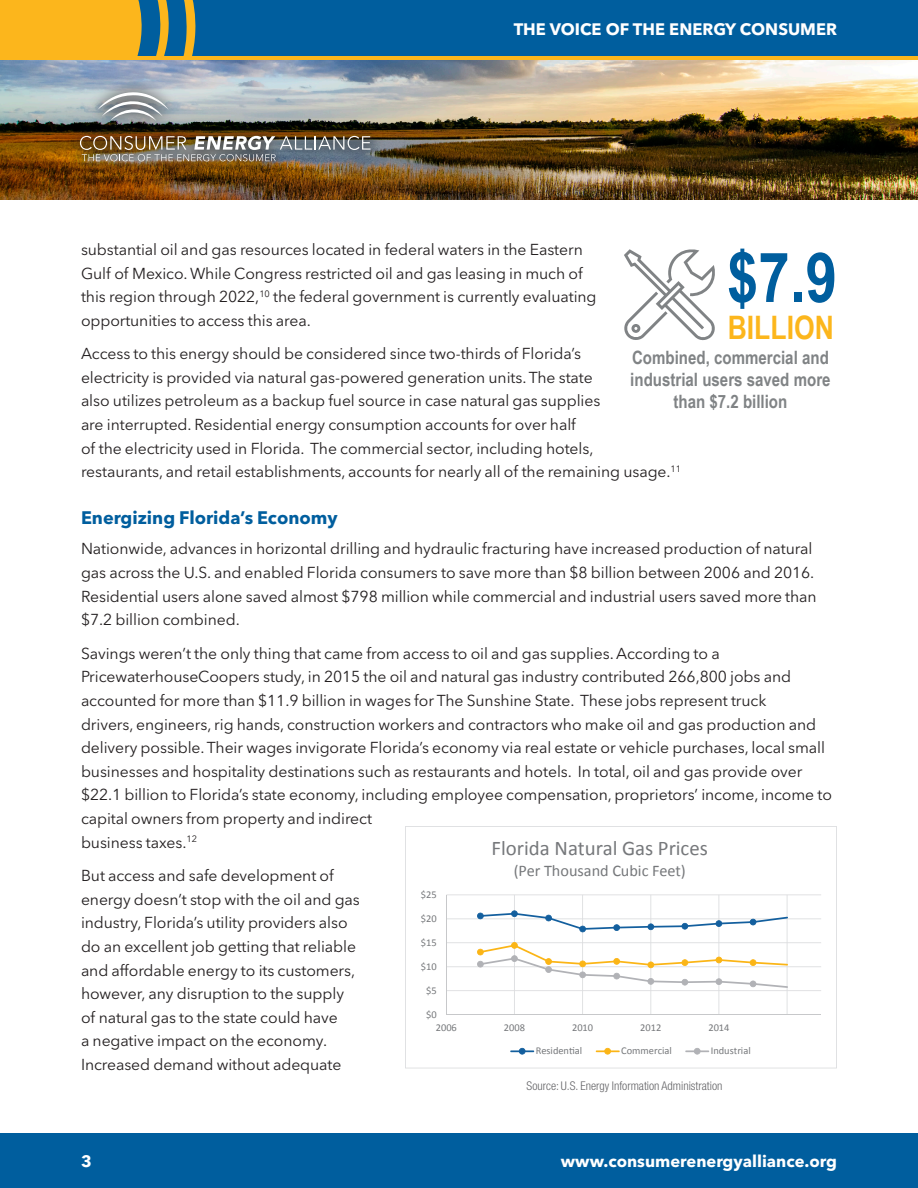
<style>
.page{position:relative;width:918px;height:1188px;background:#fff}
.page>*{position:absolute;margin:0;border:0;box-sizing:border-box;transform-origin:0 0}
.t1{font:700 69px "Arial Narrow";color:#005e9e}
.t2{font:700 32.4px "Arial Narrow";color:#fcb61c}
.t3{font:20.85px "Calibri";color:#76787b}
.t4{font:700 18.45px/22px "Arial Narrow";color:#808385;text-align:center}
.Subtitle{font:700 18px "Avenir Next LT Pro";color:#005e9e}
.t5{font:700 16.5px "Avenir Next LT Pro";color:#fff}
.t6{font:16.2px "Calibri";letter-spacing:-.005em;color:#76787b}
.paragraph{font:15.75px/23.7px "Avenir Next LT Pro";letter-spacing:-.005em;color:#231f20}
.Footnote_text{font:300 condensed 12px "Helvetica Neue LT Std";color:#636366}
.t7{font:10.35px "Calibri";color:#76787b}
</style>
<div class="page">
<div style="left:0;top:1133px;width:918px;height:55px;background:#005e9e"></div>
<img style="left:0;top:60px;width:918px;height:139px">
<div style="left:3px;top:0;width:915px;height:58px;background:#005e9e"></div>
<div style="left:0;top:0;width:142px;height:56px;background:#fcb61c"></div>
<svg style="left:156px;top:0;width:13px;height:56px"></svg>
<svg style="left:183px;top:0;width:13px;height:56px"></svg>
<hr style="left:0;top:56px;width:918px;height:4px;background:#fcb61c">
<img style="left:67px;top:80px;width:315px;height:94px">
<img style="left:80px;top:136px;width:291px;height:25px">
<svg style="left:97px;top:92px;width:72px;height:29px;background:#a6acb0"></svg>
<svg style="left:405px;top:826px;width:432px;height:242px"></svg>
<svg style="left:624px;top:249px;width:91px;height:92px"></svg>
<p class="t5" style="left:514px;top:19px;width:325px">THE VOICE OF THE ENERGY CONSUMER</p>
<p class="paragraph" style="left:81px;top:238px;width:517px">substantial oil and gas resources located in federal waters in the Eastern Gulf of Mexico. While Congress restricted oil and gas leasing in much of this region through 2022,<sup>10</sup> the federal government is currently evaluating opportunities to access this area.</p>
<p class="paragraph" style="left:81px;top:342px;width:602px">Access to this energy should be considered since two-thirds of Florida’s<br>electricity is provided via natural gas-powered generation units. The state<br>also utilizes petroleum as a backup fuel source in case natural gas supplies<br>are interrupted. Residential energy consumption accounts for over half<br>of the electricity used in Florida. The commercial sector, including hotels,<br>restaurants, and retail establishments, accounts for nearly all of the remaining usage.<sup>11</sup></p>
<p class="Subtitle" style="left:81px;top:507px;width:258px">Energizing Florida’s Economy</p>
<p class="paragraph" style="left:81px;top:537px;width:737px">Nationwide, advances in horizontal drilling and hydraulic fracturing have increased production of natural gas across the U.S. and enabled Florida consumers to save more than $8 billion between 2006 and 2016.<br>Residential users alone saved almost $798 million while commercial and industrial users saved more than $7.2 billion combined.</p>
<p class="paragraph" style="left:81px;top:641px;width:753px">Savings weren’t the only thing that came from access to oil and gas supplies. According to a PricewaterhouseCoopers study, in 2015 the oil and natural gas industry contributed 266,800 jobs and accounted for more than $11.9 billion in wages for The Sunshine State. These jobs represent truck<br>drivers, engineers, rig hands, construction workers and contractors who make oil and gas production and delivery possible. Their wages invigorate Florida’s economy via real estate or vehicle purchases, local small businesses and hospitality destinations such as restaurants and hotels. In total, oil and gas provide over $22.1 billion to Florida’s state economy, including employee compensation, proprietors’ income, income to capital owners from property and indirect<br>business taxes.<sup>12</sup></p>
<p class="paragraph" style="left:81px;top:864px;width:280px">But access and safe development of energy doesn’t stop with the oil and gas industry, Florida’s utility providers also do an excellent job getting that reliable and affordable energy to its customers, however, any disruption to the supply of natural gas to the state could have<br>a negative impact on the economy.<br>Increased demand without adequate</p>
<p class="t1" style="left:727px;top:225px;width:112px">$7.9</p>
<p class="t2" style="left:728px;top:303px;width:108px">BILLION</p>
<p class="t4" style="left:630px;top:345px;width:202px">Combined, commercial and industrial users saved more than $7.2 billion</p>
<p class="t3" style="left:492px;top:834px;width:218px">Florida Natural Gas Prices</p>
<p class="t6" style="left:514px;top:859px;width:174px">(Per Thousand Cubic Feet)</p>
<p class="t7" style="left:421px;top:887px;width:17px">$25</p>
<p class="t7" style="left:421px;top:911px;width:17px">$20</p>
<p class="t7" style="left:421px;top:935px;width:17px">$15</p>
<p class="t7" style="left:421px;top:959px;width:17px">$10</p>
<p class="t7" style="left:426px;top:983px;width:12px">$5</p>
<p class="t7" style="left:426px;top:1007px;width:12px">$0</p>
<p class="t7" style="left:436px;top:1021px;width:23px">2006</p>
<p class="t7" style="left:504px;top:1021px;width:23px">2008</p>
<p class="t7" style="left:572px;top:1021px;width:23px">2010</p>
<p class="t7" style="left:640px;top:1021px;width:23px">2012</p>
<p class="t7" style="left:708px;top:1021px;width:23px">2014</p>
<p class="t7" style="left:536px;top:1044px;width:48px">Residential</p>
<p class="t7" style="left:621px;top:1044px;width:52px">Commercial</p>
<p class="t7" style="left:711px;top:1044px;width:42px">Industrial</p>
<p class="Footnote_text" style="left:527px;top:1079px;width:197px">Source: U.S. Energy Information Administration</p>
<p class="t5" style="left:81px;top:1151px;width:12px">3</p>
<p class="t5" style="left:561px;top:1151px;width:278px">www.consumerenergyalliance.org</p>
</div>
